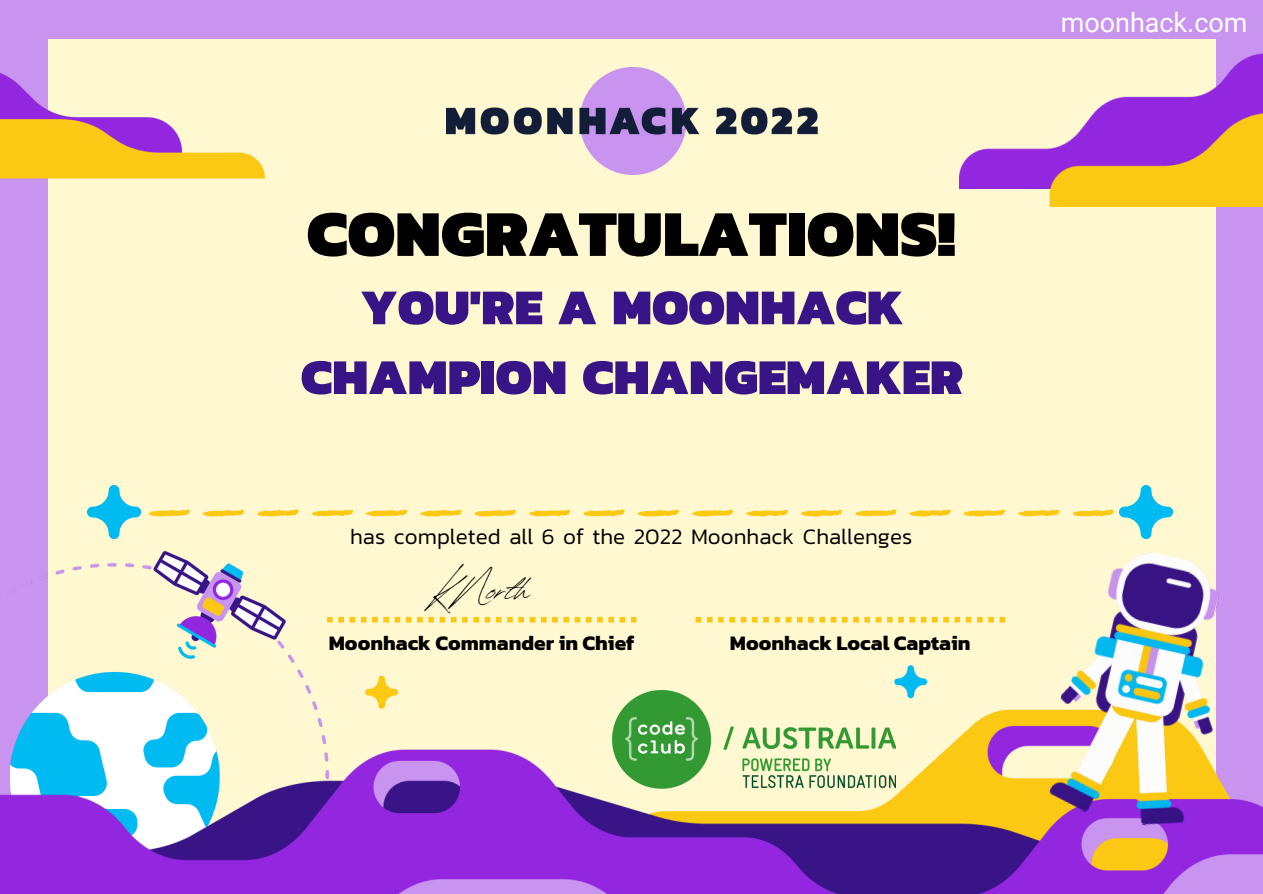
<style>
.page{position:relative;width:1263px;height:894px;background:#fff}
.page>*{position:absolute;margin:0;border:0;box-sizing:border-box;transform-origin:0 0}
.t1{font:900 66px "Kanit";color:#000}
.t2{font:900 50.55px/69.8px "Kanit";color:#391486;text-align:center}
.t3{font:49.5px "Revive 80 Signature";color:#000}
.t4{font:27px "Roboto";color:#fff}
.t5{font:300 22.5px "Kanit";color:#000}
.t6{font:700 21px "Kanit";color:#000}
</style>
<div class="page">
<div style="left:0;top:0;width:1263px;height:893px;background:#c993f0"></div>
<div style="left:48px;top:39px;width:1167px;height:812px;background:#fff8d1"></div>
<img style="left:0;top:72px;width:264px;height:107px">
<img style="left:959px;top:39px;width:304px;height:167px">
<img style="left:15px;top:509px;width:425px;height:85px">
<img style="left:0;top:594px;width:1263px;height:299px">
<img style="left:1038px;top:539px;width:210px;height:296px">
<img style="left:447px;top:67px;width:371px;height:107px">
<svg style="left:148px;top:509px;width:42px;height:7px"></svg>
<svg style="left:202px;top:509px;width:42px;height:7px"></svg>
<svg style="left:257px;top:509px;width:42px;height:7px"></svg>
<svg style="left:312px;top:509px;width:41px;height:7px"></svg>
<svg style="left:365px;top:509px;width:43px;height:7px"></svg>
<svg style="left:420px;top:509px;width:42px;height:7px"></svg>
<svg style="left:474px;top:509px;width:42px;height:7px"></svg>
<svg style="left:529px;top:509px;width:41px;height:7px"></svg>
<svg style="left:583px;top:509px;width:42px;height:7px"></svg>
<svg style="left:638px;top:509px;width:41px;height:7px"></svg>
<svg style="left:692px;top:509px;width:41px;height:7px"></svg>
<svg style="left:746px;top:509px;width:42px;height:7px"></svg>
<svg style="left:801px;top:509px;width:41px;height:7px"></svg>
<svg style="left:855px;top:509px;width:42px;height:7px"></svg>
<svg style="left:964px;top:509px;width:41px;height:7px"></svg>
<svg style="left:909px;top:509px;width:42px;height:7px"></svg>
<svg style="left:1018px;top:509px;width:42px;height:7px"></svg>
<svg style="left:1072px;top:509px;width:42px;height:7px"></svg>
<img style="left:88px;top:485px;width:54px;height:54px">
<img style="left:1119px;top:485px;width:54px;height:54px">
<svg style="left:327px;top:616px;width:309px;height:6px"></svg>
<svg style="left:696px;top:616px;width:309px;height:6px"></svg>
<img style="left:612px;top:661px;width:283px;height:149px">
<h1 class="t1" style="left:307px;top:183px;width:650px">CONGRATULATIONS!</h1>
<h2 class="t2" style="left:301px;top:271px;width:664px">YOU'RE A MOONHACK<br>CHAMPION CHANGEMAKER</h2>
<p class="t5" style="left:350px;top:519px;width:564px">has completed all 6 of the 2022 Moonhack Challenges</p>
<h3 class="t3" style="left:433px;top:551px;width:99px">KNorth</h3>
<p class="t6" style="left:329px;top:626px;width:307px">Moonhack Commander in Chief</p>
<p class="t6" style="left:730px;top:626px;width:242px">Moonhack Local Captain</p>
<p class="t4" style="left:1061px;top:7px;width:188px">moonhack.com</p>
</div>
